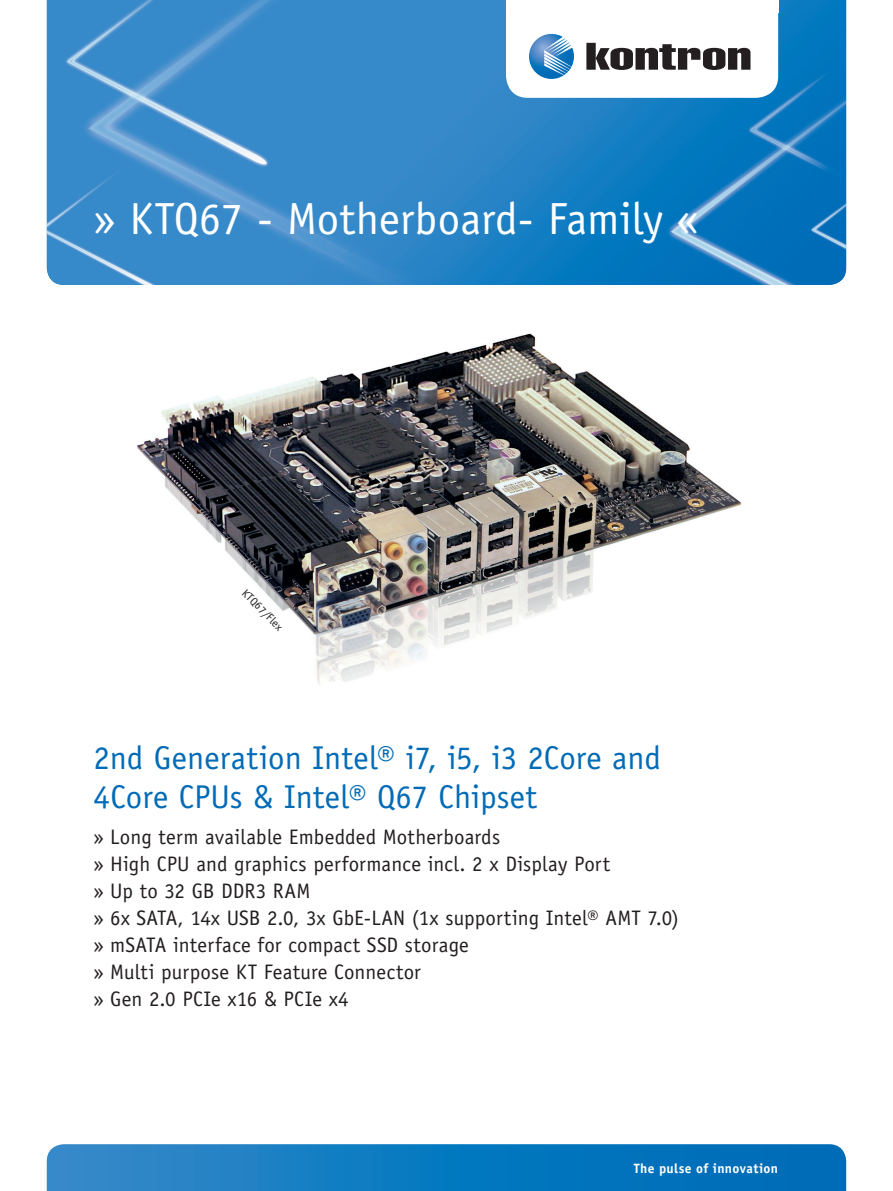
<style>
.page{position:relative;width:893px;height:1191px;background:#fff}
.page>*{position:absolute;margin:0;border:0;box-sizing:border-box;transform-origin:0 0}
.t1{font:45px "Officina Sans";color:#fff}
.t2{font:33px/39px "Officina Sans";color:#006bb6}
.t3{font:21px/27px "Officina Sans";letter-spacing:.005em;color:#231f20}
.t4{font:700 13.5px "Officina Sans";letter-spacing:.025em;color:#fff}
.t5{font:11.4px "Officina Sans";color:#231f20}
</style>
<div class="page">
<img style="left:47px;top:0;width:799px;height:285px">
<svg style="left:47px;top:1144px;width:799px;height:47px;background:#117ac0"></svg>
<svg style="left:506px;top:13px;width:272px;height:85px"></svg>
<div style="left:506px;top:0;width:272px;height:13px;background:#fff"></div>
<img style="left:137px;top:333px;width:605px;height:352px">
<h1 class="t1" style="left:94px;top:201px;width:607px">» KTQ67 - Motherboard- Family «</h1>
<p class="t5" style="left:247px;top:588px;width:54px;rotate:45deg">KTQ67/Flex</p>
<h2 class="t2" style="left:94px;top:741px;width:569px">2nd Generation Intel® i7, i5, i3 2Core and<br>4Core CPUs &amp; Intel® Q67 Chipset</h2>
<p class="t3" style="left:94px;top:824px;width:587px">» Long term available Embedded Motherboards<br>» High CPU and graphics performance incl. 2 x Display Port<br>» Up to 32 GB DDR3 RAM<br>» 6x SATA, 14x USB 2.0, 3x GbE-LAN (1x supporting Intel® AMT 7.0) » mSATA interface for compact SSD storage<br>» Multi purpose KT Feature Connector<br>» Gen 2.0 PCIe x16 &amp; PCIe x4</p>
<p class="t4" style="left:634px;top:1163px;width:146px">The pulse of innovation</p>
</div>
